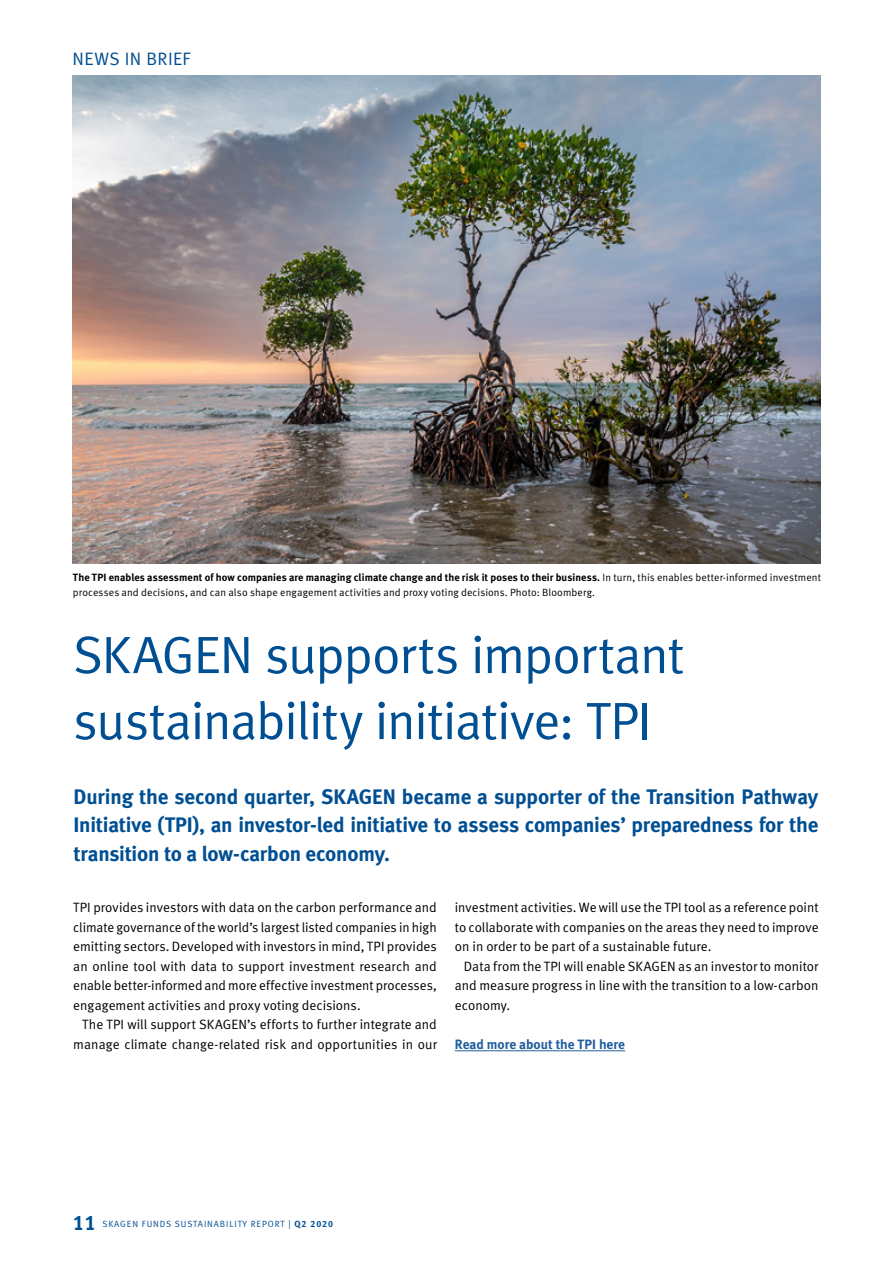
<style>
.page{position:relative;width:893px;height:1263px;background:#fff}
.page>*{position:absolute;margin:0;border:0;box-sizing:border-box;transform-origin:0 0}
.t1{font:52.5px/66px "Meta Normal LF";letter-spacing:-.02em;color:#004f93}
.t2{font:700 21px/28.5px "Meta";letter-spacing:-.01em;color:#004f93;text-align:justify}
.t3{font:21px "Meta Bold LF";color:#004f93}
.t4{font:18px "Meta Normal LF";letter-spacing:.025em;color:#004f93}
.t5{font:13.5px/19.5px "Meta Normal LF";letter-spacing:.005em;color:#000;text-align:justify}
.t6{font:700 13.5px "Meta";color:#215e9e}
.t7{font:10.5px "Meta Bold LF";letter-spacing:.01em;color:#000}
.t8{font:10.5px "Meta Normal LF";letter-spacing:.01em;color:#000}
.t9{font:9px "Meta Normal LF";letter-spacing:.1em;color:#004f93}
.s1{font-family:"Meta Normal LF"}
.s2{font-style:inherit}
.s3{font-family:"Meta Bold LF"}
</style>
<div class="page">
<hr style="left:455px;top:1050px;width:170px;height:1px;background:#215e9e">
<img style="left:72px;top:76px;width:749px;height:487px">
<h3 class="t4" style="left:73px;top:48px;width:119px">NEWS IN BRIEF</h3>
<p class="t7" style="left:73px;top:571px;width:750px">The TPI enables assessment of how companies are managing climate change and the risk it poses to their business. <span class="s1">In turn, this enables better-informed investment</span></p>
<p class="t8" style="left:73px;top:587px;width:524px">processes and decisions, and can also shape engagement activities and proxy voting decisions. Photo: Bloomberg.</p>
<h1 class="t1" style="left:73px;top:621px;width:612px">SKAGEN supports important sustainability initiative: TPI</h1>
<h2 class="t2" style="left:73px;top:781px;width:746px">During the second quarter, SKAGEN became a supporter of the Transition Pathway Initiative (TPI), an investor-led initiative to assess companies’ preparedness for the transition to a low-carbon economy.</h2>
<p class="t5" style="left:73px;top:898px;width:365px">TPI provides investors with data on the carbon performance and climate governance of the world’s largest listed companies in high emitting sectors. Developed with investors in mind, TPI provides an online tool with data to support investment research and enable better-informed and more effective investment processes, engagement activities and proxy voting decisions.</p>
<p class="t5" style="left:73px;top:1015px;width:365px;text-align:right">The TPI will support SKAGEN’s efforts to further integrate and manage climate change-related risk and opportunities in our</p>
<p class="t5" style="left:455px;top:898px;width:365px">investment activities. We will use the TPI tool as a reference point to collaborate with companies on the areas they need to improve on in order to be part of a sustainable future.</p>
<p class="t5" style="left:455px;top:956px;width:365px;text-indent:9px">Data from the TPI will enable SKAGEN as an investor to monitor and measure progress in line with the transition to a low-carbon economy.</p>
<p class="t6" style="left:455px;top:1035px;width:172px">Read more about the TPI here</p>
<h2 class="t3" style="left:73px;top:1210px;width:25px">11</h2>
<p class="t9" style="left:102px;top:1219px;width:232px">SKAGEN F<span class="s2">UNDS</span> SUSTAINABILITY <span class="s2">REPORT</span> | <span class="s3">Q2 2020</span></p>
</div>
